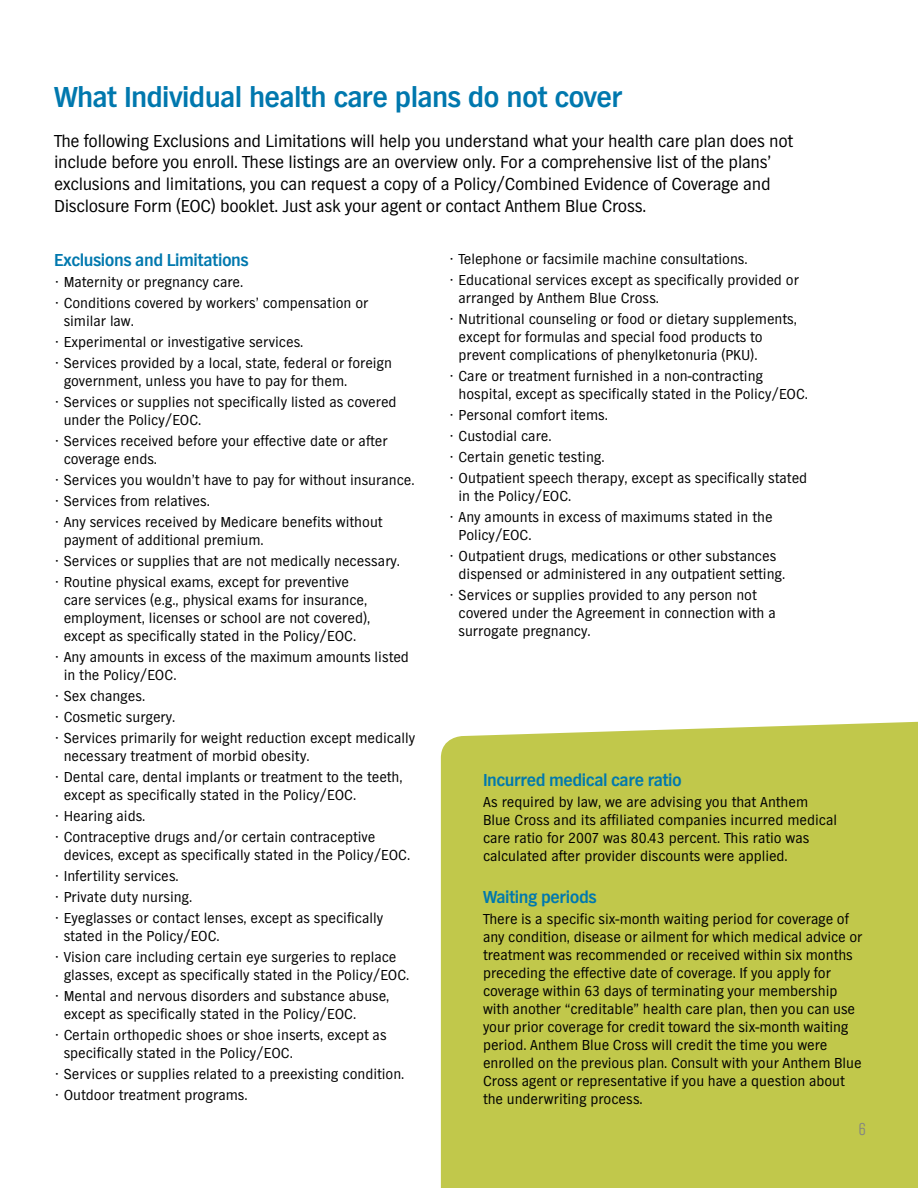
<style>
.page{position:relative;width:918px;height:1188px;background:#fff}
.page>*{position:absolute;margin:0;border:0;box-sizing:border-box;transform-origin:0 0}
.t1{font:700 30px "TV Nord EF";letter-spacing:-.025em;color:#0078ae}
.t2{font:18px/21.6px "TV Nord EF";letter-spacing:-.015em;color:#000}
.t3{font:700 18px "TV Nord EF";letter-spacing:-.025em;color:#0078ae}
.t4{font:300 18px "TV Nord Cond EF";color:#808285}
.t5{font:15px/18px "TV Nord EF";color:#000}
</style>
<div class="page">
<div style="left:441px;top:721px;width:477px;height:467px;background:#c1c84b"></div>
<h1 class="t1" style="left:54px;top:81px;width:570px">What Individual health care plans do not cover</h1>
<p class="t2" style="left:54px;top:130px;width:741px">The following Exclusions and Limitations will help you understand what your health care plan does not include before you enroll. These listings are an overview only. For a comprehensive list of the plans’ exclusions and limitations, you can request a copy of a Policy/Combined Evidence of Coverage and Disclosure Form (EOC) booklet. Just ask your agent or contact Anthem Blue Cross.</p>
<p class="t3" style="left:54px;top:251px;width:196px">Exclusions and Limitations</p>
<p class="t5" style="left:54px;top:273px;width:191px">• Maternity or pregnancy care.</p>
<p class="t5" style="left:64px;top:294px;width:306px;text-indent:-10px">• Conditions covered by workers’ compensation or similar law.</p>
<p class="t5" style="left:54px;top:333px;width:251px">• Experimental or investigative services.</p>
<p class="t5" style="left:64px;top:354px;width:330px;text-indent:-10px">• Services provided by a local, state, federal or foreign government, unless you have to pay for them.</p>
<p class="t5" style="left:64px;top:393px;width:334px;text-indent:-10px">• Services or supplies not specifically listed as covered under the Policy/EOC.</p>
<p class="t5" style="left:64px;top:432px;width:326px;text-indent:-10px">• Services received before your effective date or after coverage ends.</p>
<p class="t5" style="left:54px;top:471px;width:362px">• Services you wouldn’t have to pay for without insurance.</p>
<p class="t5" style="left:54px;top:492px;width:157px">• Services from relatives.</p>
<p class="t5" style="left:64px;top:513px;width:320px;text-indent:-10px">• Any services received by Medicare benefits without payment of additional premium.</p>
<p class="t5" style="left:54px;top:552px;width:348px">• Services or supplies that are not medically necessary.</p>
<p class="t5" style="left:64px;top:573px;width:308px;text-indent:-10px">• Routine physical exams, except for preventive care services (e.g., physical exams for insurance, employment, licenses or school are not covered), except as specifically stated in the Policy/EOC.</p>
<p class="t5" style="left:64px;top:648px;width:347px;text-indent:-10px">• Any amounts in excess of the maximum amounts listed in the Policy/EOC.</p>
<p class="t5" style="left:54px;top:687px;width:93px">• Sex changes.</p>
<p class="t5" style="left:54px;top:708px;width:123px">• Cosmetic surgery.</p>
<p class="t5" style="left:64px;top:729px;width:353px;text-indent:-10px">• Services primarily for weight reduction except medically necessary treatment of morbid obesity.</p>
<p class="t5" style="left:64px;top:768px;width:340px;text-indent:-10px">• Dental care, dental implants or treatment to the teeth, except as specifically stated in the Policy/EOC.</p>
<p class="t5" style="left:54px;top:807px;width:93px">• Hearing aids.</p>
<p class="t5" style="left:64px;top:828px;width:348px;text-indent:-10px">• Contraceptive drugs and/or certain contraceptive devices, except as specifically stated in the Policy/EOC.</p>
<p class="t5" style="left:54px;top:867px;width:126px">• Infertility services.</p>
<p class="t5" style="left:54px;top:888px;width:140px">• Private duty nursing.</p>
<p class="t5" style="left:64px;top:909px;width:321px;text-indent:-10px">• Eyeglasses or contact lenses, except as specifically stated in the Policy/EOC.</p>
<p class="t5" style="left:64px;top:948px;width:347px;text-indent:-10px">• Vision care including certain eye surgeries to replace glasses, except as specifically stated in the Policy/EOC.</p>
<p class="t5" style="left:64px;top:987px;width:327px;text-indent:-10px">• Mental and nervous disorders and substance abuse, except as specifically stated in the Policy/EOC.</p>
<p class="t5" style="left:64px;top:1026px;width:324px;text-indent:-10px">• Certain orthopedic shoes or shoe inserts, except as specifically stated in the Policy/EOC.</p>
<p class="t5" style="left:54px;top:1065px;width:352px">• Services or supplies related to a preexisting condition.</p>
<p class="t5" style="left:54px;top:1086px;width:195px">• Outdoor treatment programs.</p>
<p class="t5" style="left:449px;top:250px;width:300px">• Telephone or facsimile machine consultations.</p>
<p class="t5" style="left:459px;top:271px;width:342px;text-indent:-10px">• Educational services except as specifically provided or arranged by Anthem Blue Cross.</p>
<p class="t5" style="left:459px;top:310px;width:340px;text-indent:-10px">• Nutritional counseling or food or dietary supplements, except for formulas and special food products to prevent complications of phenylketonuria (PKU).</p>
<p class="t5" style="left:459px;top:367px;width:351px;text-indent:-10px">• Care or treatment furnished in a non-contracting hospital, except as specifically stated in the Policy/EOC.</p>
<p class="t5" style="left:449px;top:406px;width:161px">• Personal comfort items.</p>
<p class="t5" style="left:449px;top:427px;width:104px">• Custodial care.</p>
<p class="t5" style="left:449px;top:448px;width:157px">• Certain genetic testing.</p>
<p class="t5" style="left:459px;top:469px;width:350px;text-indent:-10px">• Outpatient speech therapy, except as specifically stated in the Policy/EOC.</p>
<p class="t5" style="left:459px;top:508px;width:316px;text-indent:-10px">• Any amounts in excess of maximums stated in the<br>Policy/EOC.</p>
<p class="t5" style="left:459px;top:547px;width:328px;text-indent:-10px">• Outpatient drugs, medications or other substances dispensed or administered in any outpatient setting.</p>
<p class="t5" style="left:459px;top:586px;width:319px;text-indent:-10px">• Services or supplies provided to any person not covered under the Agreement in connection with a surrogate pregnancy.</p>
<p class="t3" style="left:483px;top:771px;width:201px">Incurred medical care ratio</p>
<p class="t5" style="left:483px;top:793px;width:356px">As required by law, we are advising you that Anthem Blue Cross and its affiliated companies incurred medical care ratio for 2007 was 80.43 percent. This ratio was calculated after provider discounts were applied.</p>
<p class="t3" style="left:483px;top:887px;width:115px">Waiting periods</p>
<p class="t5" style="left:483px;top:910px;width:381px">There is a specific six-month waiting period for coverage of any condition, disease or ailment for which medical advice or treatment was recommended or received within six months preceding the effective date of coverage. If you apply for coverage within 63 days of terminating your membership with another “creditable” health care plan, then you can use your prior coverage for credit toward the six-month waiting period. Anthem Blue Cross will credit the time you were enrolled on the previous plan. Consult with your Anthem Blue Cross agent or representative if you have a question about the underwriting process.</p>
<p class="t4" style="left:858px;top:1120px;width:9px">6</p>
</div>
